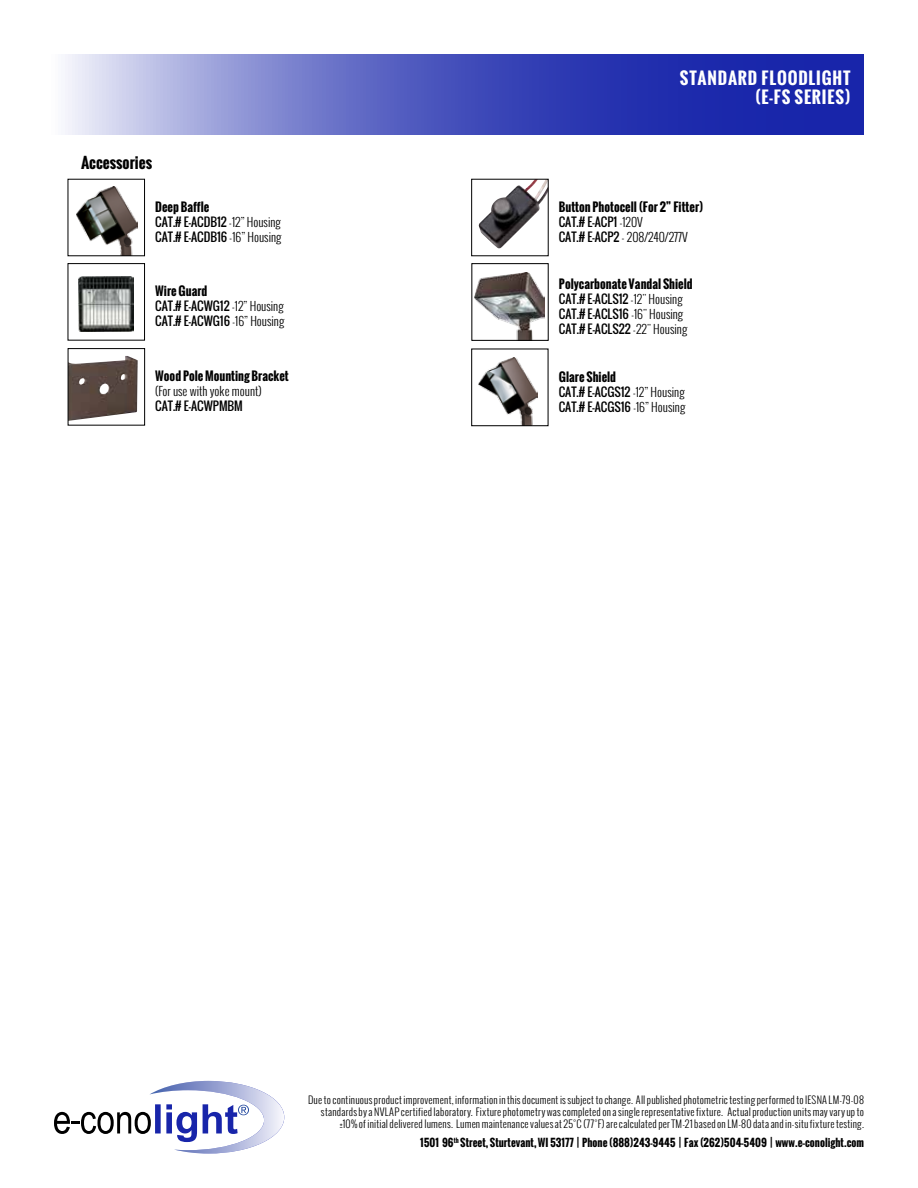
<style>
.page{position:relative;width:918px;height:1188px;background:#fff}
.page>*{position:absolute;margin:0;border:0;box-sizing:border-box;transform-origin:0 0}
.t1{font:700 16.5px/19.8px "Oswald";letter-spacing:.05em;color:#fff;text-align:right}
.t2{font:700 15px "Oswald";color:#000}
.t3{font:12px/15px "Oswald";color:#000}
.t4{font:700 12px/15px "Oswald";color:#000}
.t5{font:300 12px "Oswald";color:#000}
.t6{font:700 10.5px "Oswald";color:#000}
.t7{font:300 10.2px/12.1px "Oswald";letter-spacing:.015em;color:#000;text-align:right}
.s1{font-weight:700}
.s2{font-weight:300}
.s3{font-weight:400}
</style>
<div class="page">
<svg style="left:54px;top:1081px;width:230px;height:73px"></svg>
<svg style="left:65px;top:54px;width:799px;height:81px;background:#5862c1"></svg>
<img style="left:70px;top:356px;width:68px;height:65px">
<div style="left:68px;top:348px;width:77px;height:78px;border:1px solid #000"></div>
<img style="left:76px;top:187px;width:62px;height:67px">
<div style="left:67px;top:179px;width:78px;height:77px;border:1px solid #000"></div>
<img style="left:78px;top:276px;width:56px;height:55px">
<div style="left:67px;top:263px;width:78px;height:78px;border:1px solid #000"></div>
<img style="left:479px;top:181px;width:68px;height:67px">
<img style="left:478px;top:357px;width:59px;height:67px">
<div style="left:471px;top:348px;width:78px;height:78px;border:1px solid #000"></div>
<img style="left:475px;top:272px;width:70px;height:67px">
<div style="left:471px;top:263px;width:78px;height:78px;border:1px solid #000"></div>
<h2 class="t2" style="left:81px;top:151px;width:73px">Accessories</h2>
<p class="t3" style="left:155px;top:199px;width:128px"><span class="s1">Deep Baffle<br></span>CAT.# E-ACDB12 <span class="s2">-12” Housing<br></span>CAT.# E-ACDB16 <span class="s2">-16” Housing</span></p>
<p class="t3" style="left:155px;top:284px;width:131px"><span class="s1">Wire Guard<br></span>CAT.# E-ACWG12 <span class="s2">-12” Housing<br></span>CAT.# E-ACWG16 <span class="s2">-16” Housing</span></p>
<p class="t4" style="left:155px;top:369px;width:135px">Wood Pole Mounting Bracket</p>
<p class="t5" style="left:155px;top:383px;width:108px">(For use with yoke mount)</p>
<p class="t3" style="left:155px;top:399px;width:89px">CAT.# E-ACWPMBM</p>
<h1 class="t1" style="left:680px;top:68px;width:172px">STANDARD FLOODLIGHT (E-FS SERIES)</h1>
<p class="t4" style="left:559px;top:199px;width:146px">Button Photocell (For 2” Fitter)<br><span class="s3">CAT.# E-ACP1</span> <span class="s2">-120V<br></span><span class="s3">CAT.# E-ACP2</span> <span class="s2">- 208/240/277V</span></p>
<p class="t3" style="left:559px;top:276px;width:135px"><span class="s1">Polycarbonate Vandal Shield<br></span>CAT.# E-ACLS12 <span class="s2">-12" Housing<br></span>CAT.# E-ACLS16 <span class="s2">-16" Housing<br></span>CAT.# E-ACLS22 <span class="s2">-22" Housing</span></p>
<p class="t3" style="left:559px;top:369px;width:128px"><span class="s1">Glare Shield<br></span>CAT.# E-ACGS12 <span class="s2">-12” Housing<br></span>CAT.# E-ACGS16 <span class="s2">-16” Housing</span></p>
<p class="t7" style="left:308px;top:1094px;width:557px">Due to continuous product improvement, information in this document is subject to change. All published photometric testing performed to IESNA LM-79-08 standards by a NVLAP certified laboratory. Fixture photometry was completed on a single representative fixture. Actual production units may vary up to ±10% of initial delivered lumens. Lumen maintenance values at 25˚C (77˚F) are calculated per TM-21 based on LM-80 data and in-situ fixture testing.</p>
<p class="t6" style="left:420px;top:1134px;width:445px">1501 96<sup>th</sup> Street, Sturtevant, WI 53177 | Phone (888)243-9445 | Fax (262)504-5409 | www.e–conolight.com</p>
</div>
